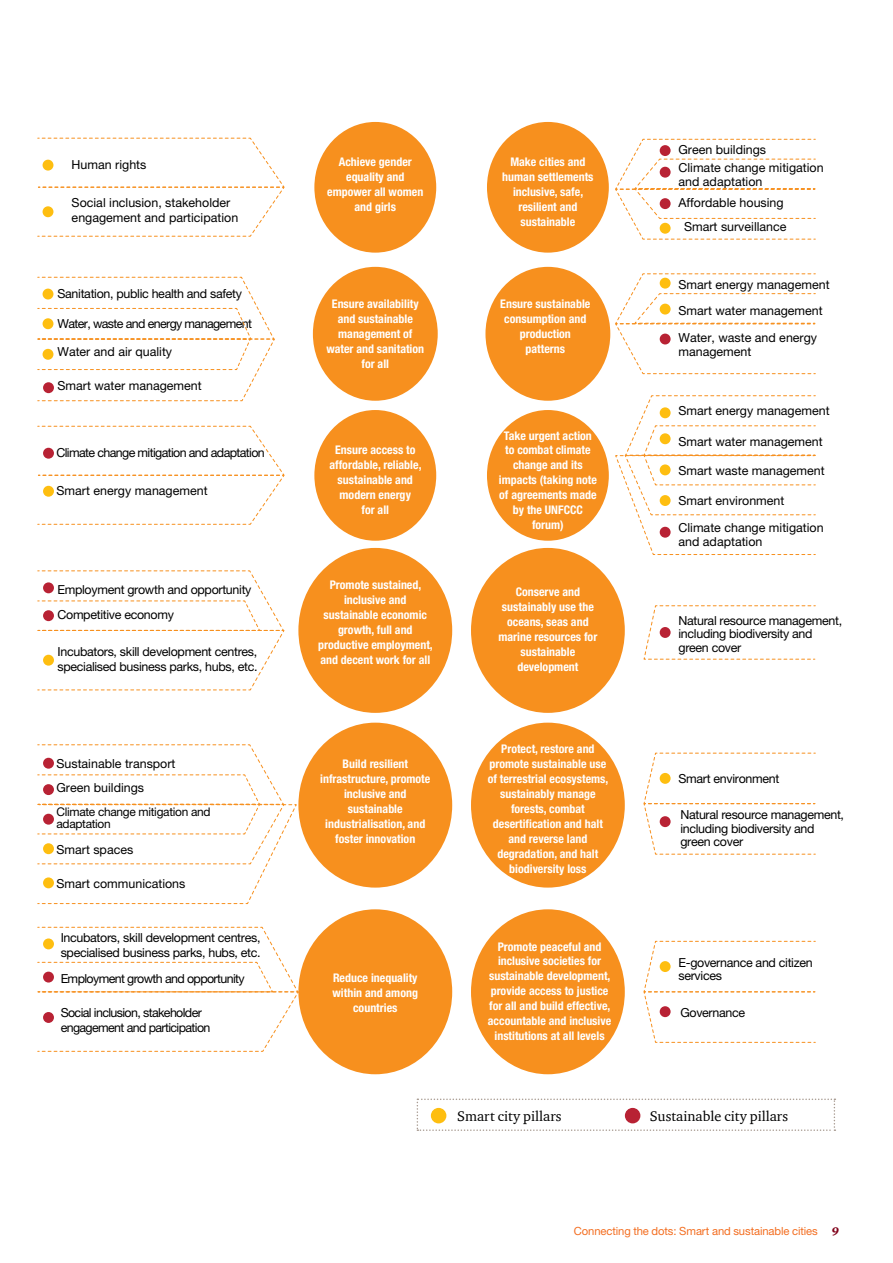
<style>
.page{position:relative;width:893px;height:1263px;background:#fff}
.page>*{position:absolute;margin:0;border:0;box-sizing:border-box;transform-origin:0 0}
.t1{font:14.25px "ITC Charter Com";color:#000}
.t2{font:12.45px/15px "Helvetica Neue";color:#000}
.t3{font:12.45px/13.5px "Helvetica Neue";letter-spacing:-.025em;color:#000}
.t4{font:12.45px/15px "Helvetica Neue";letter-spacing:-.05em;color:#000}
.t5{font:700 condensed 12px/14.9px "Helvetica Neue";color:#fff;text-align:center}
.t6{font:12px/12px "Helvetica Neue";letter-spacing:-.025em;color:#000}
.t7{font:11.25px "Helvetica Neue";letter-spacing:-.01em;color:#f36e21}
.s1{font-family:"ITC Charter Com";font-weight:900;font-style:italic;color:#80021a}
</style>
<div class="page">
<svg style="left:38px;top:570px;width:247px;height:121px"></svg>
<div style="left:298px;top:548px;width:154px;height:165px;background:#f7901e;border-radius:50%"></div>
<svg style="left:38px;top:926px;width:260px;height:126px"></svg>
<div style="left:298px;top:909px;width:154px;height:165px;background:#f7901e;border-radius:50%"></div>
<div style="left:298px;top:723px;width:154px;height:164px;background:#f7901e;border-radius:50%"></div>
<svg style="left:38px;top:137px;width:247px;height:100px"></svg>
<div style="left:314px;top:122px;width:122px;height:131px;background:#f7901e;border-radius:50%"></div>
<svg style="left:38px;top:425px;width:247px;height:100px"></svg>
<div style="left:314px;top:410px;width:122px;height:131px;background:#f7901e;border-radius:50%"></div>
<svg style="left:38px;top:277px;width:237px;height:124px"></svg>
<div style="left:313px;top:267px;width:125px;height:134px;background:#f7901e;border-radius:50%"></div>
<svg style="left:38px;top:744px;width:259px;height:160px"></svg>
<svg style="left:643px;top:752px;width:172px;height:103px"></svg>
<svg style="left:643px;top:605px;width:172px;height:55px"></svg>
<svg style="left:615px;top:395px;width:200px;height:160px"></svg>
<div style="left:471px;top:548px;width:154px;height:165px;background:#f7901e;border-radius:50%"></div>
<div style="left:471px;top:909px;width:154px;height:165px;background:#f7901e;border-radius:50%"></div>
<div style="left:471px;top:723px;width:154px;height:164px;background:#f7901e;border-radius:50%"></div>
<svg style="left:615px;top:139px;width:200px;height:101px"></svg>
<svg style="left:643px;top:941px;width:172px;height:102px"></svg>
<svg style="left:615px;top:273px;width:200px;height:101px"></svg>
<div style="left:487px;top:122px;width:122px;height:131px;background:#f7901e;border-radius:50%"></div>
<div style="left:487px;top:410px;width:122px;height:131px;background:#f7901e;border-radius:50%"></div>
<div style="left:485px;top:267px;width:125px;height:134px;background:#f7901e;border-radius:50%"></div>
<div style="left:43px;top:160px;width:10px;height:11px;background:#febe10;border-radius:50%"></div>
<div style="left:660px;top:145px;width:11px;height:11px;background:#b82234;border-radius:50%"></div>
<div style="left:660px;top:167px;width:11px;height:11px;background:#b82234;border-radius:50%"></div>
<div style="left:660px;top:198px;width:11px;height:11px;background:#b82234;border-radius:50%"></div>
<div style="left:660px;top:223px;width:11px;height:11px;background:#febe10;border-radius:50%"></div>
<div style="left:660px;top:278px;width:11px;height:11px;background:#febe10;border-radius:50%"></div>
<div style="left:660px;top:304px;width:11px;height:11px;background:#febe10;border-radius:50%"></div>
<div style="left:660px;top:407px;width:11px;height:11px;background:#febe10;border-radius:50%"></div>
<div style="left:660px;top:433px;width:11px;height:11px;background:#febe10;border-radius:50%"></div>
<div style="left:660px;top:464px;width:11px;height:11px;background:#febe10;border-radius:50%"></div>
<div style="left:660px;top:495px;width:11px;height:11px;background:#febe10;border-radius:50%"></div>
<div style="left:660px;top:527px;width:11px;height:11px;background:#b82234;border-radius:50%"></div>
<div style="left:660px;top:627px;width:11px;height:11px;background:#b82234;border-radius:50%"></div>
<div style="left:660px;top:773px;width:11px;height:11px;background:#febe10;border-radius:50%"></div>
<div style="left:660px;top:816px;width:11px;height:11px;background:#b82234;border-radius:50%"></div>
<div style="left:660px;top:961px;width:11px;height:11px;background:#febe10;border-radius:50%"></div>
<div style="left:660px;top:1006px;width:11px;height:11px;background:#b82234;border-radius:50%"></div>
<div style="left:660px;top:334px;width:11px;height:10px;background:#b82234;border-radius:50%"></div>
<div style="left:43px;top:206px;width:10px;height:11px;background:#febe10;border-radius:50%"></div>
<div style="left:43px;top:289px;width:10px;height:10px;background:#febe10;border-radius:50%"></div>
<div style="left:43px;top:318px;width:10px;height:11px;background:#febe10;border-radius:50%"></div>
<div style="left:43px;top:349px;width:10px;height:11px;background:#febe10;border-radius:50%"></div>
<div style="left:43px;top:382px;width:11px;height:11px;background:#b82234;border-radius:50%"></div>
<div style="left:43px;top:448px;width:11px;height:11px;background:#b82234;border-radius:50%"></div>
<div style="left:43px;top:486px;width:11px;height:11px;background:#febe10;border-radius:50%"></div>
<div style="left:43px;top:582px;width:11px;height:11px;background:#b82234;border-radius:50%"></div>
<div style="left:43px;top:610px;width:11px;height:11px;background:#b82234;border-radius:50%"></div>
<div style="left:43px;top:655px;width:11px;height:11px;background:#febe10;border-radius:50%"></div>
<div style="left:43px;top:758px;width:11px;height:11px;background:#b82234;border-radius:50%"></div>
<div style="left:43px;top:784px;width:11px;height:11px;background:#b82234;border-radius:50%"></div>
<div style="left:43px;top:814px;width:11px;height:11px;background:#b82234;border-radius:50%"></div>
<div style="left:43px;top:843px;width:11px;height:11px;background:#febe10;border-radius:50%"></div>
<div style="left:43px;top:877px;width:11px;height:11px;background:#febe10;border-radius:50%"></div>
<div style="left:43px;top:938px;width:11px;height:11px;background:#febe10;border-radius:50%"></div>
<div style="left:43px;top:972px;width:11px;height:10px;background:#b82234;border-radius:50%"></div>
<div style="left:43px;top:1012px;width:11px;height:11px;background:#b82234;border-radius:50%"></div>
<svg style="left:417px;top:1098px;width:418px;height:33px"></svg>
<p class="t2" style="left:72px;top:156px;width:76px">Human rights</p>
<p class="t2" style="left:72px;top:195px;width:168px">Social inclusion, stakeholder engagement and participation</p>
<p class="t3" style="left:57px;top:287px;width:186px">Sanitation, public health and safety</p>
<p class="t4" style="left:57px;top:316px;width:196px">Water, waste and energy management</p>
<p class="t2" style="left:57px;top:344px;width:116px">Water and air quality</p>
<p class="t2" style="left:57px;top:378px;width:146px">Smart water management</p>
<p class="t4" style="left:56px;top:445px;width:210px">Climate change mitigation and adaptation</p>
<p class="t2" style="left:56px;top:483px;width:153px">Smart energy management</p>
<p class="t3" style="left:57px;top:577px;width:196px;line-height:24.8px">Employment growth and opportunity<br>Competitive economy</p>
<p class="t3" style="left:57px;top:644px;width:202px;line-height:15px">Incubators, skill development centres, specialised business parks, hubs, etc.</p>
<p class="t2" style="left:56px;top:751px;width:121px;line-height:24.8px">Sustainable transport<br>Green buildings</p>
<p class="t6" style="left:56px;top:806px;width:156px">Climate change mitigation and adaptation</p>
<p class="t2" style="left:56px;top:842px;width:78px">Smart spaces</p>
<p class="t2" style="left:56px;top:875px;width:131px">Smart communications</p>
<p class="t3" style="left:61px;top:930px;width:202px;line-height:15px">Incubators, skill development centres, specialised business parks, hubs, etc.</p>
<p class="t4" style="left:61px;top:971px;width:186px">Employment growth and opportunity</p>
<p class="t4" style="left:61px;top:1005px;width:151px">Social inclusion, stakeholder engagement and participation</p>
<p class="t5" style="left:327px;top:154px;width:98px">Achieve gender equality and empower all women and girls</p>
<p class="t5" style="left:326px;top:297px;width:99px">Ensure availability and sustainable management of water and sanitation for all</p>
<p class="t5" style="left:329px;top:443px;width:94px">Ensure access to affordable, reliable, sustainable and modern energy<br>for all</p>
<p class="t5" style="left:318px;top:577px;width:116px">Promote sustained, inclusive and sustainable economic growth, full and productive employment, and decent work for all</p>
<p class="t5" style="left:502px;top:154px;width:93px">Make cities and human settlements inclusive, safe, resilient and sustainable</p>
<p class="t5" style="left:500px;top:297px;width:92px">Ensure sustainable consumption and production patterns</p>
<p class="t5" style="left:499px;top:428px;width:100px">Take urgent action to combat climate change and its impacts (taking note of agreements made by the UNFCCC forum)</p>
<p class="t5" style="left:498px;top:584px;width:100px">Conserve and sustainably use the oceans, seas and marine resources for sustainable development</p>
<p class="t2" style="left:678px;top:142px;width:89px">Green buildings</p>
<p class="t2" style="left:678px;top:161px;width:147px;line-height:13.5px">Climate change mitigation and adaptation</p>
<p class="t2" style="left:678px;top:190px;width:110px;line-height:24.3px;text-align:center">Affordable housing<br>Smart surveillance</p>
<p class="t2" style="left:678px;top:276px;width:153px">Smart energy management</p>
<p class="t2" style="left:678px;top:302px;width:146px">Smart water management</p>
<p class="t2" style="left:678px;top:329px;width:140px">Water, waste and energy management</p>
<p class="t2" style="left:678px;top:403px;width:153px">Smart energy management</p>
<p class="t2" style="left:678px;top:434px;width:146px">Smart water management</p>
<p class="t2" style="left:678px;top:463px;width:148px">Smart waste management</p>
<p class="t2" style="left:678px;top:487px;width:147px;line-height:27.2px">Smart environment<br>Climate change mitigation</p>
<p class="t2" style="left:678px;top:533px;width:85px">and adaptation</p>
<p class="t3" style="left:678px;top:614px;width:165px">Natural resource management, including biodiversity and green cover</p>
<p class="t5" style="left:320px;top:756px;width:112px">Build resilient infrastructure, promote inclusive and sustainable industrialisation, and foster innovation</p>
<p class="t5" style="left:333px;top:970px;width:87px">Reduce inequality within and among countries</p>
<p class="t5" style="left:488px;top:741px;width:122px">Protect, restore and promote sustainable use of terrestrial ecosystems, sustainably manage forests, combat desertification and halt and reverse land degradation, and halt biodiversity loss</p>
<p class="t5" style="left:488px;top:939px;width:125px">Promote peaceful and inclusive societies for sustainable development, provide access to justice for all and build effective, accountable and inclusive institutions at all levels</p>
<p class="t3" style="left:678px;top:771px;width:102px">Smart environment</p>
<p class="t3" style="left:680px;top:808px;width:165px">Natural resource management, including biodiversity and green cover</p>
<p class="t3" style="left:678px;top:955px;width:136px">E-governance and citizen services</p>
<p class="t3" style="left:680px;top:1006px;width:66px">Governance</p>
<p class="t1" style="left:457px;top:1107px;width:106px">Smart city pillars</p>
<p class="t1" style="left:650px;top:1107px;width:140px">Sustainable city pillars</p>
<p class="t7" style="left:574px;top:1224px;width:267px">Connecting the dots: Smart and sustainable cities <span class="s1">9</span></p>
</div>
